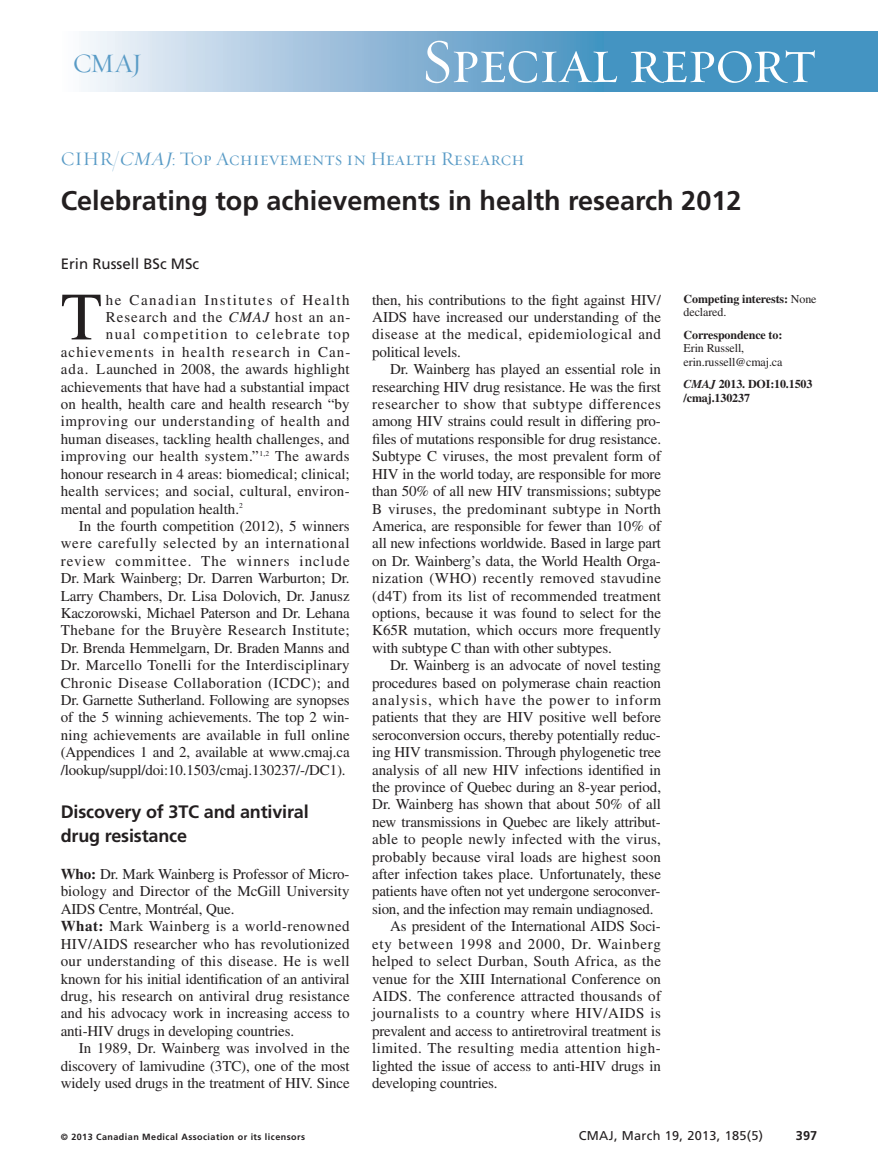
<style>
.page{position:relative;width:878px;height:1175px;background:#fff}
.page>*{position:absolute;margin:0;border:0;box-sizing:border-box;transform-origin:0 0}
.t1{font:67.5px "Times LT Std";color:#231f20}
.t2{font:63px "Requiem Display HTF Small Caps";letter-spacing:-.03em;color:#fff}
.t3{font:700 27px "Frutiger LT Std";color:#231f20}
.t4{font:27px "Requiem Display HTF Roman";color:#599bc6}
.t5{font:19.5px "Requiem Display HTF Small Caps";color:#599bc6}
.t6{font:700 18px/24px "Frutiger LT Std";letter-spacing:-.01em;color:#231f20}
.t7{font:15px/17.4px "Times LT Std";color:#231f20;text-align:justify}
.t8{font:15px "Times LT Std";letter-spacing:.02em;color:#231f20}
.t9{font:15px "Times LT Std";letter-spacing:.03em;color:#231f20}
.t10{font:15px "Times LT Std";letter-spacing:.035em;color:#231f20}
.t11{font:15px "Times LT Std";letter-spacing:.045em;color:#231f20}
.t12{font:15px "Times LT Std";letter-spacing:.065em;color:#231f20}
.t13{font:15px "Times LT Std";letter-spacing:.075em;color:#231f20}
.t14{font:15px "Times LT Std";letter-spacing:.055em;color:#231f20}
.t15{font:15px "Times LT Std";letter-spacing:.085em;color:#231f20}
.t16{font:15px "Times LT Std";letter-spacing:.095em;color:#231f20}
.t17{font:15px "Times LT Std";letter-spacing:.06em;color:#231f20}
.t18{font:15px "Frutiger LT Std";color:#231f20}
.t19{font:12.75px "Frutiger LT Std";letter-spacing:.025em;color:#231f20}
.t20{font:700 12.75px "Frutiger LT Std";color:#231f20}
.t21{font:700 12px/13.5px "Times LT Std";letter-spacing:-.01em;color:#231f20}
.t22{font:12px/13.5px "Times LT Std";letter-spacing:-.01em;color:#231f20}
.t23{font:700 9px "Frutiger LT Std";letter-spacing:.05em;color:#231f20}
.s1{font-style:italic}
.s2{font-weight:700}
.s3{font-weight:400}
</style>
<div class="page">
<div style="left:565px;top:32px;width:313px;height:60px;background:#4494c2"></div>
<div style="left:61px;top:32px;width:543px;height:60px;background:linear-gradient(to right,#faf8fc,#458ebf)"></div>
<h3 class="t4" style="left:73px;top:47px;width:71px">CMAJ</h3>
<h2 class="t2" style="left:421px;top:23px;width:397px">Special report</h2>
<h3 class="t5" style="left:61px;top:147px;width:465px">CIHR/<span class="s1">CMAJ</span>: Top Achievements in Health Research</h3>
<h3 class="t3" style="left:61px;top:190px;width:682px">Celebrating top achievements in health research 2012</h3>
<p class="t18" style="left:61px;top:258px;width:140px">Erin Russell BSc MSc</p>
<h1 class="t1" style="left:61px;top:293px;width:43px">T</h1>
<p class="t16" style="left:106px;top:294px;width:245px">he Canadian Institutes of Health</p>
<p class="t17" style="left:106px;top:312px;width:246px">Research and the <span class="s1">CMAJ</span> host an an-</p>
<p class="t15" style="left:106px;top:329px;width:245px">nual competition to celebrate top</p>
<p class="t13" style="left:61px;top:346px;width:291px">achievements in health research in Can-</p>
<p class="t7" style="left:61px;top:362px;width:290px">ada. Launched in 2008, the awards highlight</p>
<p class="t7" style="left:61px;top:379px;width:290px">achievements that have had a substantial impact</p>
<p class="t7" style="left:61px;top:397px;width:290px">on health, health care and health research “by</p>
<p class="t11" style="left:61px;top:416px;width:290px">improving our understanding of health and</p>
<p class="t7" style="left:61px;top:432px;width:290px">human diseases, tackling health challenges, and</p>
<p class="t9" style="left:61px;top:451px;width:290px">improving our health system.”<sup>1,2</sup> The awards</p>
<p class="t7" style="left:61px;top:466px;width:290px">honour research in 4 areas: biomedical; clinical;</p>
<p class="t8" style="left:61px;top:486px;width:290px">health services; and social, cultural, environ-</p>
<p class="t7" style="left:61px;top:501px;width:184px">mental and population health.<sup>2</sup></p>
<p class="t7" style="left:79px;top:519px;width:272px">In the fourth competition (2012), 5 winners</p>
<p class="t11" style="left:61px;top:538px;width:290px">were carefully selected by an international</p>
<p class="t12" style="left:61px;top:555px;width:290px">review committee. The winners include</p>
<p class="t7" style="left:61px;top:571px;width:290px">Dr. Mark Wainberg; Dr. Darren Warburton; Dr.</p>
<p class="t7" style="left:61px;top:588px;width:290px">Larry Chambers, Dr. Lisa Dolovich, Dr. Janusz</p>
<p class="t7" style="left:61px;top:606px;width:290px">Kaczorowski, Michael Paterson and Dr. Lehana</p>
<p class="t9" style="left:61px;top:625px;width:290px">Thebane for the Bruyère Research Institute;</p>
<p class="t7" style="left:61px;top:640px;width:290px">Dr. Brenda Hemmelgarn, Dr. Braden Manns and</p>
<p class="t8" style="left:61px;top:660px;width:290px">Dr. Marcello Tonelli for the Interdisciplinary</p>
<p class="t10" style="left:61px;top:677px;width:290px">Chronic Disease Collaboration (ICDC); and</p>
<p class="t7" style="left:61px;top:693px;width:290px">Dr. Garnette Sutherland. Following are synopses</p>
<p class="t7" style="left:61px;top:710px;width:290px">of the 5 winning achievements. The top 2 win-</p>
<p class="t7" style="left:61px;top:727px;width:290px">ning achievements are available in full online</p>
<p class="t7" style="left:61px;top:745px;width:290px">(Appendices 1 and 2, available at www.cmaj.ca</p>
<p class="t7" style="left:61px;top:762px;width:286px">/lookup/suppl/doi:10.1503/cmaj.130237/-/DC1).</p>
<p class="t6" style="left:61px;top:801px;width:249px">Discovery of 3TC and antiviral drug resistance</p>
<p class="t7" style="left:61px;top:867px;width:290px;text-align:left"><span class="s2">Who:</span> Dr. Mark Wainberg is Professor of Micro&shy;biology and Director of the McGill University AIDS Centre, Montréal, Que.<br><span class="s2">What:</span> Mark Wainberg is a world-renowned HIV/AIDS researcher who has revolutionized our understanding of this disease. He is well known for his initial identification of an antiviral drug, his research on antiviral drug resistance and his advocacy work in increasing access to anti-HIV drugs in developing countries.</p>
<p class="t7" style="left:61px;top:1041px;width:290px;text-indent:18px">In 1989, Dr. Wainberg was involved in the discovery of lamivudine (3TC), one of the most widely used drugs in the treatment of HIV. Since</p>
<p class="t7" style="left:372px;top:292px;width:290px">then, his contributions to the fight against HIV/ AIDS have increased our understanding of the disease at the medical, epidemiological and political levels.</p>
<p class="t7" style="left:372px;top:362px;width:290px;text-indent:18px">Dr. Wainberg has played an essential role in researching HIV drug resistance. He was the first researcher to show that subtype differences among HIV strains could result in differing pro&shy;files of mutations responsible for drug resistance.<br>Subtype C viruses, the most prevalent form of HIV in the world today, are responsible for more than 50% of all new HIV transmissions; subtype B viruses, the predominant subtype in North America, are responsible for fewer than 10% of all new infections worldwide. Based in large part on Dr. Wainberg’s data, the World Health Orga&shy;nization (WHO) recently removed stavudine (d4T) from its list of recommended treatment options, because it was found to select for the K65R mutation, which occurs more frequently with subtype C than with other subtypes.</p>
<p class="t7" style="left:390px;top:658px;width:272px">Dr. Wainberg is an advocate of novel testing</p>
<p class="t7" style="left:372px;top:675px;width:290px">procedures based on polymerase chain reaction</p>
<p class="t12" style="left:372px;top:694px;width:290px">analysis, which have the power to inform</p>
<p class="t7" style="left:372px;top:710px;width:290px">patients that they are HIV positive well before</p>
<p class="t7" style="left:372px;top:727px;width:290px">seroconversion occurs, thereby potentially reduc-</p>
<p class="t7" style="left:372px;top:745px;width:290px">ing HIV transmission. Through phylogenetic tree</p>
<p class="t7" style="left:372px;top:762px;width:290px">analysis of all new HIV infections identified in</p>
<p class="t7" style="left:372px;top:780px;width:290px">the province of Quebec during an 8-year period,</p>
<p class="t7" style="left:372px;top:797px;width:290px">Dr. Wainberg has shown that about 50% of all</p>
<p class="t7" style="left:372px;top:814px;width:290px">new transmissions in Quebec are likely attribut-</p>
<p class="t8" style="left:372px;top:834px;width:290px">able to people newly infected with the virus,</p>
<p class="t7" style="left:372px;top:849px;width:290px">probably because viral loads are highest soon</p>
<p class="t7" style="left:372px;top:867px;width:290px">after infection takes place. Unfortunately, these</p>
<p class="t7" style="left:372px;top:884px;width:290px">patients have often not yet undergone seroconver-</p>
<p class="t7" style="left:372px;top:901px;width:283px">sion, and the infection may remain undiagnosed.</p>
<p class="t7" style="left:390px;top:919px;width:272px">As president of the International AIDS Soci-</p>
<p class="t14" style="left:372px;top:938px;width:290px">ety between 1998 and 2000, Dr. Wainberg</p>
<p class="t7" style="left:372px;top:954px;width:290px">helped to select Durban, South Africa, as the</p>
<p class="t7" style="left:372px;top:971px;width:290px">venue for the XIII International Conference on</p>
<p class="t7" style="left:372px;top:988px;width:290px">AIDS. The conference attracted thousands of</p>
<p class="t9" style="left:372px;top:1008px;width:290px">journalists to a country where HIV/AIDS is</p>
<p class="t7" style="left:372px;top:1023px;width:290px">prevalent and access to antiretroviral treatment is</p>
<p class="t10" style="left:372px;top:1042px;width:290px">limited. The resulting media attention high-</p>
<p class="t7" style="left:372px;top:1058px;width:290px">lighted the issue of access to anti-HIV drugs in</p>
<p class="t7" style="left:372px;top:1075px;width:127px">developing countries.</p>
<p class="t21" style="left:683px;top:293px;width:134px">Competing interests: <span class="s3">None declared.</span></p>
<p class="t21" style="left:683px;top:329px;width:100px">Correspondence to:</p>
<p class="t22" style="left:683px;top:342px;width:100px">Erin Russell, erin.russell@cmaj.ca</p>
<p class="t21" style="left:683px;top:378px;width:130px"><span class="s1">CMAJ</span> 2013. DOI:10.1503 /cmaj.130237</p>
<p class="t23" style="left:61px;top:1132px;width:246px">© 2013 Canadian Medical Association or its licensors</p>
<p class="t19" style="left:578px;top:1130px;width:186px">CMAJ, March 19, 2013, 185(5)</p>
<p class="t20" style="left:795px;top:1130px;width:23px">397</p>
</div>
